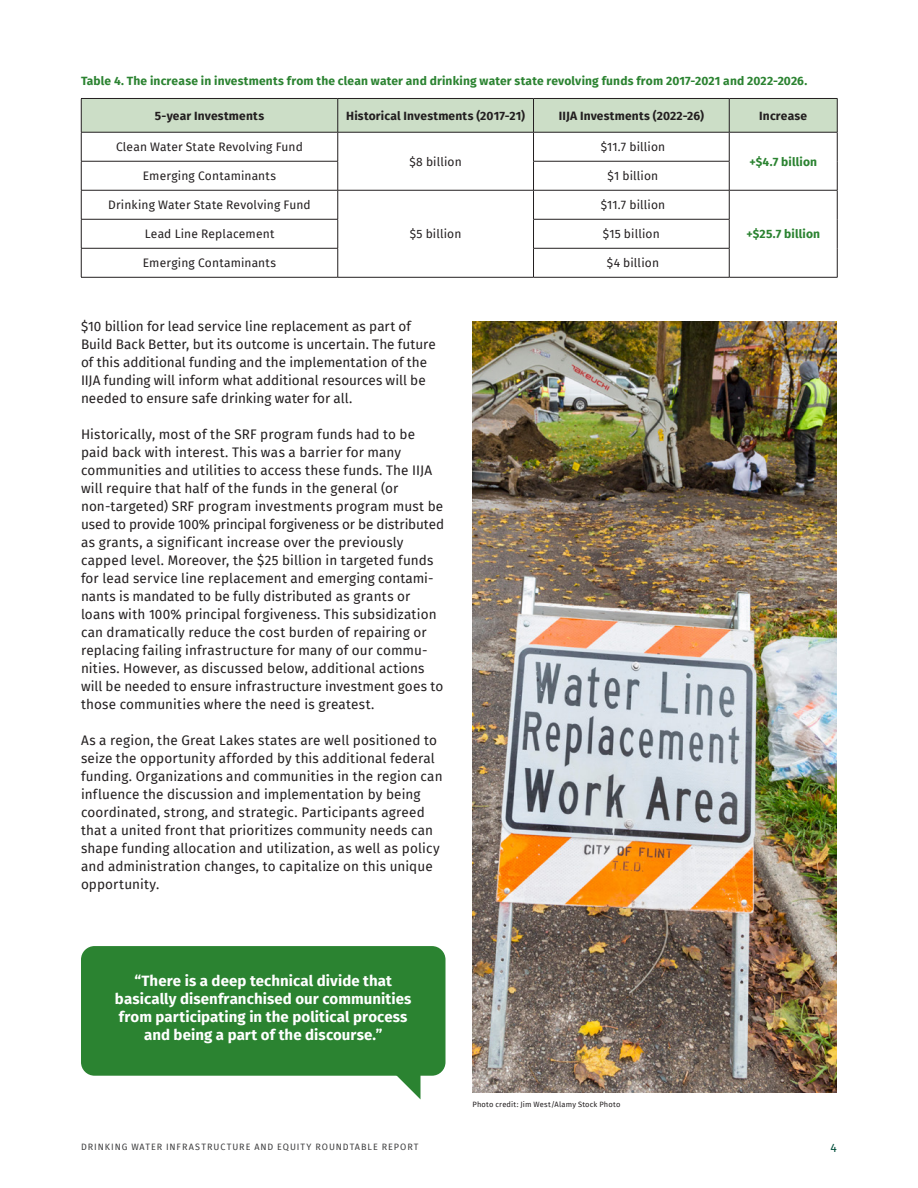
<style>
.page{position:relative;width:918px;height:1188px;background:#fff}
.page>*{position:absolute;margin:0;border:0;box-sizing:border-box;transform-origin:0 0}
.Pull_quote_1{font:700 15px/18px "Fira Sans";letter-spacing:.005em;color:#fff;text-align:center}
.Body_1{font:13.5px/18px "Fira Sans";letter-spacing:.01em;color:#231f20}
.Body_1-2{font:12px "Fira Sans";letter-spacing:.015em;color:#231f20}
.Table_description{font:700 12px "Fira Sans";letter-spacing:.015em;color:#2b8331}
.Body_1-3{font:700 12px "Fira Sans";letter-spacing:.015em;color:#231f20}
.Body_1-4{font:700 12px "Fira Sans";letter-spacing:.01em;color:#2b8331}
.t1{font:12px "Fira Sans";color:#03503c}
.t2{font:9px "Fira Sans";letter-spacing:.105em;color:#3e3e3f}
.Caption_2_-_Green{font:7.5px "Fira Sans";letter-spacing:.025em;color:#231f20}
</style>
<div class="page">
<hr style="left:338px;top:277px;width:196px;height:1px;background:#231f20">
<hr style="left:729px;top:277px;width:109px;height:1px;background:#231f20">
<hr style="left:81px;top:277px;width:257px;height:1px;background:#231f20">
<svg style="left:81px;top:98px;width:757px;height:179px"></svg>
<hr style="left:534px;top:277px;width:195px;height:1px;background:#231f20">
<img style="left:472px;top:322px;width:365px;height:771px">
<div style="left:81px;top:946px;width:365px;height:130px;background:#2b8331;border-radius:14px"></div>
<svg style="left:382px;top:1075px;width:39px;height:24px"></svg>
<p class="Table_description" style="left:81px;top:71px;width:728px">Table 4. The increase in investments from the clean water and drinking water state revolving funds from 2017-2021 and 2022-2026.</p>
<p class="Body_1-3" style="left:155px;top:105px;width:111px">5-year Investments</p>
<p class="Body_1-3" style="left:346px;top:105px;width:180px">Historical Investments (2017-21)</p>
<p class="Body_1-3" style="left:559px;top:105px;width:147px">IIJA Investments (2022-26)</p>
<p class="Body_1-3" style="left:759px;top:105px;width:50px">Increase</p>
<p class="Body_1-2" style="left:116px;top:138px;width:188px">Clean Water State Revolving Fund</p>
<p class="Body_1-2" style="left:409px;top:152px;width:54px">$8 billion</p>
<p class="Body_1-2" style="left:601px;top:138px;width:66px">$11.7 billion</p>
<p class="Body_1-4" style="left:749px;top:151px;width:69px">+$4.7 billion</p>
<p class="Body_1-2" style="left:143px;top:167px;width:135px">Emerging Contaminants</p>
<p class="Body_1-2" style="left:608px;top:167px;width:52px">$1 billion</p>
<p class="Body_1-2" style="left:108px;top:196px;width:204px">Drinking Water State Revolving Fund</p>
<p class="Body_1-2" style="left:410px;top:225px;width:53px">$5 billion</p>
<p class="Body_1-2" style="left:601px;top:196px;width:66px">$11.7 billion</p>
<p class="Body_1-2" style="left:145px;top:225px;width:131px">Lead Line Replacement</p>
<p class="Body_1-2" style="left:603px;top:225px;width:58px">$15 billion</p>
<p class="Body_1-4" style="left:746px;top:224px;width:75px">+$25.7 billion</p>
<p class="Body_1-2" style="left:143px;top:254px;width:135px">Emerging Contaminants</p>
<p class="Body_1-2" style="left:607px;top:254px;width:54px">$4 billion</p>
<p class="Body_1" style="left:81px;top:317px;width:356px">$10 billion for lead service line replacement as part of Build Back Better, but its outcome is uncertain. The future of this additional funding and the implementation of the IIJA funding will inform what additional resources will be needed to ensure safe drinking water for all.</p>
<p class="Body_1" style="left:81px;top:425px;width:365px">Historically, most of the SRF program funds had to be paid back with interest. This was a barrier for many communities and utilities to access these funds. The IIJA will require that half of the funds in the general (or non-targeted) SRF program investments program must be used to provide 100% principal forgiveness or be distributed as grants, a significant increase over the previously capped level. Moreover, the $25 billion in targeted funds for lead service line replacement and emerging contami&shy;nants is mandated to be fully distributed as grants or loans with 100% principal forgiveness. This subsidization can dramatically reduce the cost burden of repairing or replacing failing infrastructure for many of our commu&shy;nities. However, as discussed below, additional actions will be needed to ensure infrastructure investment goes to those communities where the need is greatest.</p>
<p class="Body_1" style="left:81px;top:731px;width:363px">As a region, the Great Lakes states are well positioned to seize the opportunity afforded by this additional federal funding. Organizations and communities in the region can influence the discussion and implementation by being coordinated, strong, and strategic. Participants agreed that a united front that prioritizes community needs can shape funding allocation and utilization, as well as policy and administration changes, to capitalize on this unique opportunity.</p>
<p class="Pull_quote_1" style="left:115px;top:970px;width:298px">“There is a deep technical divide that basically disenfranchised our communities from participating in the political process and being a part of the discourse.”</p>
<p class="Caption_2_-_Green" style="left:472px;top:1098px;width:149px">Photo credit: Jim West/Alamy Stock Photo</p>
<p class="t2" style="left:81px;top:1140px;width:339px">DRINKING WATER INFRASTRUCTURE AND EQUITY ROUNDTABLE REPORT</p>
<p class="t1" style="left:831px;top:1138px;width:8px">4</p>
</div>
